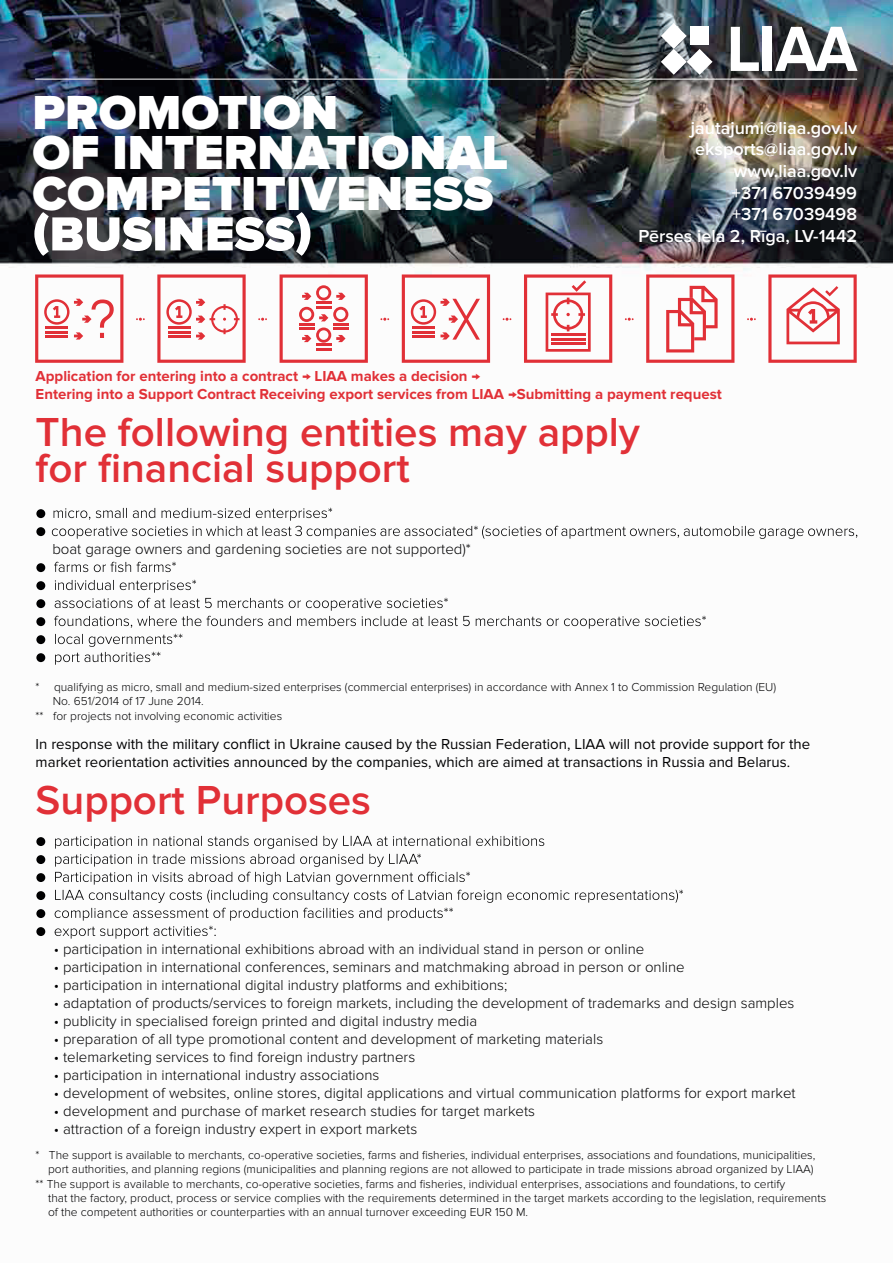
<style>
.page{position:relative;width:893px;height:1263px;background:#fff}
.page>*{position:absolute;margin:0;border:0;box-sizing:border-box;transform-origin:0 0}
.t1{font:900 49.5px/40.5px "Proxima Nova";color:#fff}
.t2{font:600 42px/36px "Proxima Nova";color:#e13037}
.t3{font:600 18px/21.6px "Proxima Nova";color:#fff;text-align:right}
.t4{font:300 15px "Proxima Nova";color:#000001}
.t5{font:15px/18px "Proxima Nova";color:#000001}
.t6{font:700 15px/18px "Proxima Nova";color:#e13037}
.t7{font:300 12px "Proxima Nova";color:#000001}
</style>
<div class="page">
<img style="left:0;top:0;width:893px;height:836px">
<hr style="left:35px;top:79px;width:822px;height:1px;background:#fff">
<svg style="left:36px;top:508px;width:821px;height:31px"></svg>
<svg style="left:36px;top:562px;width:140px;height:10px"></svg>
<svg style="left:36px;top:580px;width:670px;height:85px"></svg>
<svg style="left:36px;top:836px;width:647px;height:103px"></svg>
<svg style="left:34px;top:212px;width:276px;height:44px"></svg>
<svg style="left:646px;top:274px;width:88px;height:89px"></svg>
<svg style="left:280px;top:274px;width:88px;height:89px"></svg>
<svg style="left:157px;top:274px;width:89px;height:89px"></svg>
<svg style="left:35px;top:274px;width:88px;height:89px"></svg>
<svg style="left:524px;top:274px;width:88px;height:89px"></svg>
<svg style="left:402px;top:274px;width:88px;height:89px"></svg>
<svg style="left:768px;top:274px;width:89px;height:89px"></svg>
<svg style="left:136px;top:318px;width:9px;height:3px"></svg>
<svg style="left:258px;top:318px;width:9px;height:3px"></svg>
<svg style="left:380px;top:318px;width:9px;height:3px"></svg>
<svg style="left:503px;top:318px;width:8px;height:3px"></svg>
<svg style="left:625px;top:318px;width:9px;height:3px"></svg>
<svg style="left:747px;top:318px;width:9px;height:3px"></svg>
<svg style="left:661px;top:23px;width:52px;height:52px"></svg>
<svg style="left:731px;top:27px;width:28px;height:44px"></svg>
<div style="left:763px;top:27px;width:9px;height:44px;background:#fff"></div>
<svg style="left:775px;top:27px;width:82px;height:44px"></svg>
<h1 class="t1" style="left:33px;top:94px;width:477px">PROMOTION<br>OF INTERNATIONAL<br>COMPETITIVENESS</h1>
<p class="t3" style="left:638px;top:117px;width:220px">jautajumi@liaa.gov.lv eksports@liaa.gov.lv www.liaa.gov.lv<br>+371 67039499<br>+371 67039498<br>Pērses iela 2, Rīga, LV-1442</p>
<p class="t6" style="left:36px;top:367px;width:688px">Application for entering into a contract → LIAA makes a decision →<br>Entering into a Support Contract Receiving export services from LIAA →Submitting a payment request</p>
<h2 class="t2" style="left:36px;top:415px;width:606px">The following entities may apply for financial support</h2>
<p class="t4" style="left:52px;top:540px;width:420px">boat garage owners and gardening societies are not supported)*</p>
<p class="t7" style="left:36px;top:680px;width:742px">* qualifying as micro, small and medium-sized enterprises (commercial enterprises) in accordance with Annex 1 to Commission Regulation (EU)</p>
<p class="t7" style="left:53px;top:694px;width:153px">No. 651/2014 of 17 June 2014.</p>
<p class="t7" style="left:36px;top:709px;width:248px">** for projects not involving economic activities</p>
<p class="t5" style="left:36px;top:735px;width:776px">In response with the military conflict in Ukraine caused by the Russian Federation, LIAA will not provide support for the market reorientation activities announced by the companies, which are aimed at transactions in Russia and Belarus.</p>
<h2 class="t2" style="left:36px;top:783px;width:337px">Support Purposes</h2>
<p class="t4" style="left:54px;top:940px;width:592px">• participation in international exhibitions abroad with an individual stand in person or online</p>
<p class="t4" style="left:54px;top:958px;width:632px">• participation in international conferences, seminars and matchmaking abroad in person or online</p>
<p class="t4" style="left:54px;top:976px;width:455px">• participation in international digital industry platforms and exhibitions;</p>
<p class="t4" style="left:54px;top:994px;width:742px">• adaptation of products/services to foreign markets, including the development of trademarks and design samples</p>
<p class="t4" style="left:54px;top:1012px;width:425px">• publicity in specialised foreign printed and digital industry media</p>
<p class="t4" style="left:54px;top:1030px;width:551px">• preparation of all type promotional content and development of marketing materials</p>
<p class="t4" style="left:54px;top:1048px;width:363px">• telemarketing services to find foreign industry partners</p>
<p class="t4" style="left:54px;top:1066px;width:327px">• participation in international industry associations</p>
<p class="t4" style="left:54px;top:1084px;width:743px">• development of websites, online stores, digital applications and virtual communication platforms for export market</p>
<p class="t4" style="left:54px;top:1102px;width:483px">• development and purchase of market research studies for target markets</p>
<p class="t4" style="left:54px;top:1120px;width:365px">• attraction of a foreign industry expert in export markets</p>
<p class="t7" style="left:36px;top:1148px;width:781px">* The support is available to merchants, co-operative societies, farms and fisheries, individual enterprises, associations and foundations, municipalities,</p>
<p class="t7" style="left:48px;top:1162px;width:767px">port authorities, and planning regions (municipalities and planning regions are not allowed to participate in trade missions abroad organized by LIAA)</p>
<p class="t7" style="left:36px;top:1177px;width:751px">** The support is available to merchants, co-operative societies, farms and fisheries, individual enterprises, associations and foundations, to certify</p>
<p class="t7" style="left:48px;top:1191px;width:780px">that the factory, product, process or service complies with the requirements determined in the target markets according to the legislation, requirements</p>
<p class="t7" style="left:48px;top:1205px;width:482px">of the competent authorities or counterparties with an annual turnover exceeding EUR 150 M.</p>
</div>
